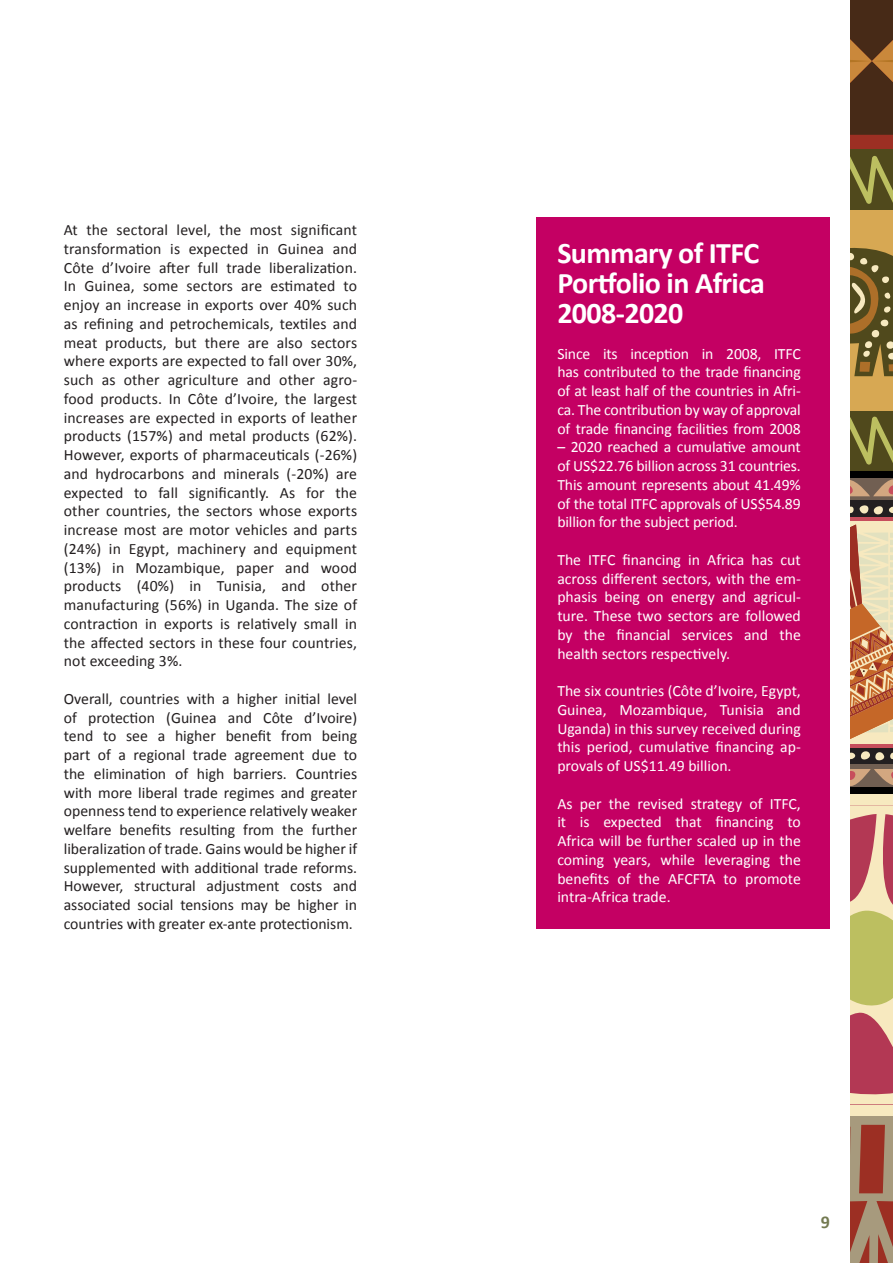
<style>
.page{position:relative;width:893px;height:1263px;background:#fff}
.page>*{position:absolute;margin:0;border:0;box-sizing:border-box;transform-origin:0 0}
.Pull_Quote-1{font:700 30px/30px "Calibri";letter-spacing:-.02em;color:#fff}
.t1{font:700 18px "Calibri";color:#737a51}
.Bodytext{font:15.75px/18.8px "Calibri";color:#231f20;text-align:justify}
.Table{font:15.75px/18.8px "Calibri";letter-spacing:-.005em;color:#fff;text-align:justify}
</style>
<div class="page">
<div style="left:850px;top:1116px;width:43px;height:147px;background:#a79a7d"></div>
<svg style="left:876px;top:1201px;width:17px;height:62px"></svg>
<svg style="left:850px;top:1201px;width:19px;height:62px"></svg>
<svg style="left:859px;top:1125px;width:26px;height:68px;background:#9c382a"></svg>
<div style="left:850px;top:794px;width:43px;height:322px;background:#f7e9bf"></div>
<svg style="left:850px;top:0;width:43px;height:1105px;background:#a27b54"></svg>
<div style="left:536px;top:218px;width:294px;height:711px;background:#c40063"></div>
<p class="Bodytext" style="left:64px;top:220px;width:295px">At the sectoral level, the most significant transformation is expected in Guinea and Côte d’Ivoire after full trade liberalization.<br>In Guinea, some sectors are estimated to enjoy an increase in exports over 40% such as refining and petrochemicals, textiles and meat products, but there are also sectors where exports are expected to fall over 30%, such as other agriculture and other agro&shy;food products. In Côte d’Ivoire, the largest increases are expected in exports of leather products (157%) and metal products (62%).<br>However, exports of pharmaceuticals (-26%) and hydrocarbons and minerals (-20%) are expected to fall significantly. As for the other countries, the sectors whose exports increase most are motor vehicles and parts (24%) in Egypt, machinery and equipment (13%) in Mozambique, paper and wood products (40%) in Tunisia, and other manufacturing (56%) in Uganda. The size of contraction in exports is relatively small in the affected sectors in these four countries, not exceeding 3%.</p>
<p class="Bodytext" style="left:64px;top:689px;width:295px">Overall, countries with a higher initial level of protection (Guinea and Côte d’Ivoire) tend to see a higher benefit from being part of a regional trade agreement due to the elimination of high barriers. Countries with more liberal trade regimes and greater openness tend to experience relatively weaker welfare benefits resulting from the further liberalization of trade. Gains would be higher if supplemented with additional trade reforms.<br>However, structural adjustment costs and associated social tensions may be higher in countries with greater ex-ante protectionism.</p>
<p class="Pull_Quote-1" style="left:557px;top:238px;width:209px">Summary of ITFC<br>Portfolio in Africa<br>2008-2020</p>
<p class="Table" style="left:557px;top:344px;width:245px">Since its inception in 2008, ITFC has contributed to the trade financing of at least half of the countries in Afri&shy;ca. The contribution by way of approval of trade financing facilities from 2008</p>
<p class="Table" style="left:557px;top:438px;width:245px">– 2020 reached a cumulative amount of US$22.76 billion across 31 countries.<br>This amount represents about 41.49% of the total ITFC approvals of US$54.89 billion for the subject period.</p>
<p class="Table" style="left:557px;top:550px;width:245px">The ITFC financing in Africa has cut across different sectors, with the em&shy;phasis being on energy and agricul&shy;ture. These two sectors are followed by the financial services and the health sectors respectively.</p>
<p class="Table" style="left:557px;top:681px;width:245px">The six countries (Côte d’Ivoire, Egypt, Guinea, Mozambique, Tunisia and Uganda) in this survey received during this period, cumulative financing ap&shy;provals of US$11.49 billion.</p>
<p class="Table" style="left:557px;top:794px;width:245px">As per the revised strategy of ITFC, it is expected that financing to Africa will be further scaled up in the coming years, while leveraging the benefits of the AFCFTA to promote intra-Africa trade.</p>
<p class="t1" style="left:821px;top:1210px;width:11px">9</p>
</div>
